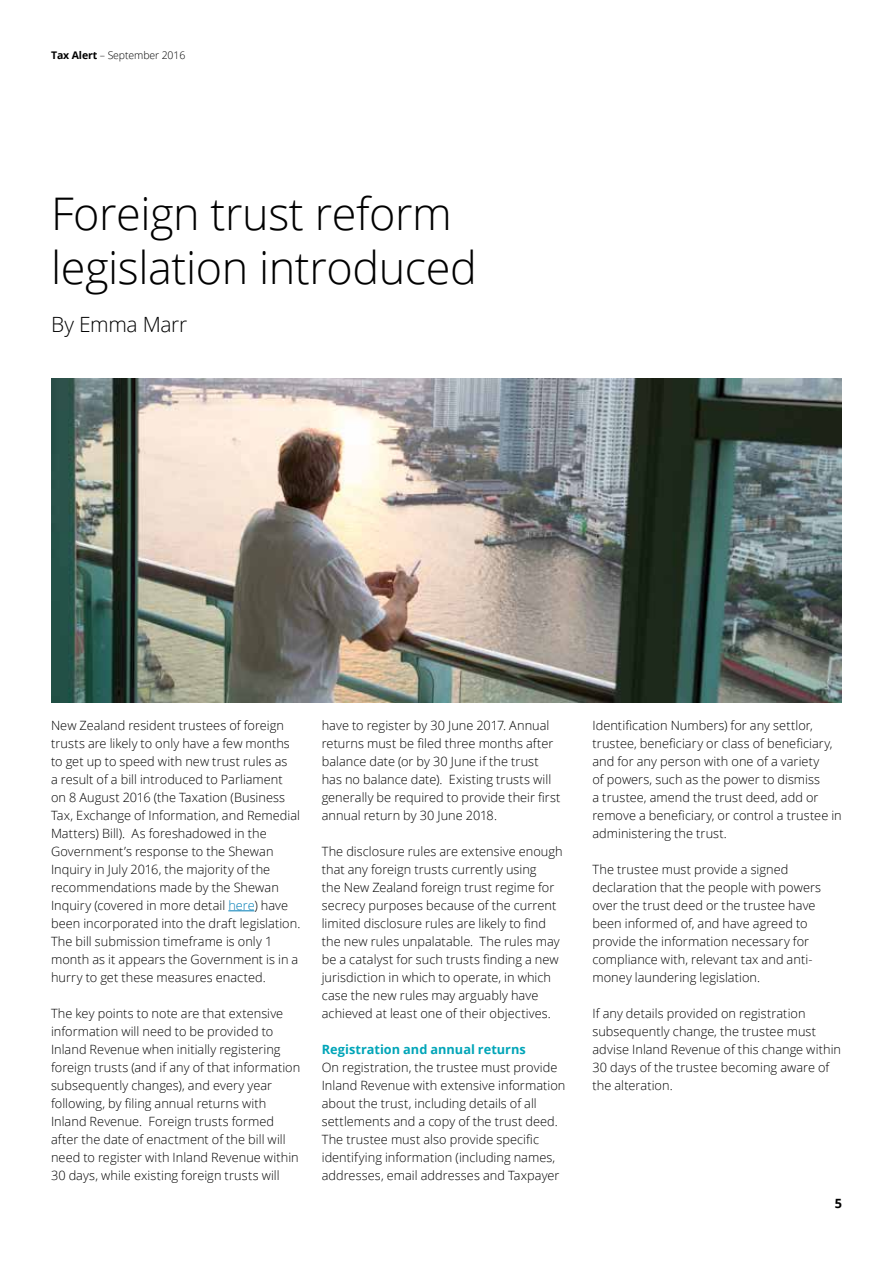
<style>
.page{position:relative;width:893px;height:1263px;background:#fff}
.page>*{position:absolute;margin:0;border:0;box-sizing:border-box;transform-origin:0 0}
.t1{font:300 45px/54px "Open Sans";letter-spacing:-.01em;color:#000}
.t2{font:300 21px "Open Sans";letter-spacing:-.015em;color:#000}
.t3{font:300 12.75px/18px "Open Sans";letter-spacing:.005em;color:#000}
.t4{font:700 12.75px "Open Sans";color:#00a5b8}
.t5{font:700 12.75px "Open Sans";color:#000}
.t6{font:300 10.5px "Open Sans";letter-spacing:-.01em;color:#000}
.s1{font-weight:700}
.s2{color:#007db6}
</style>
<div class="page">
<svg style="left:228px;top:910px;width:26px;height:1px"></svg>
<img style="left:51px;top:378px;width:791px;height:324px">
<p class="t6" style="left:51px;top:48px;width:136px"><span class="s1">Tax Alert</span> – September 2016</p>
<h1 class="t1" style="left:51px;top:185px;width:427px">Foreign trust reform legislation introduced</h1>
<h2 class="t2" style="left:51px;top:310px;width:138px">By Emma Marr</h2>
<p class="t3" style="left:51px;top:716px;width:251px">New Zealand resident trustees of foreign trusts are likely to only have a few months to get up to speed with new trust rules as<br>a result of a bill introduced to Parliament on 8 August 2016 (the Taxation (Business Tax, Exchange of Information, and Remedial Matters) Bill). As foreshadowed in the Government’s response to the Shewan Inquiry in July 2016, the majority of the recommendations made by the Shewan Inquiry (covered in more detail <span class="s2">here</span>) have been incorporated into the draft legislation.<br>The bill submission timeframe is only 1 month as it appears the Government is in a hurry to get these measures enacted.</p>
<p class="t3" style="left:51px;top:1004px;width:251px">The key points to note are that extensive information will need to be provided to Inland Revenue when initially registering foreign trusts (and if any of that information subsequently changes), and every year following, by filing annual returns with Inland Revenue. Foreign trusts formed after the date of enactment of the bill will need to register with Inland Revenue within 30 days, while existing foreign trusts will</p>
<p class="t3" style="left:322px;top:716px;width:240px">have to register by 30 June 2017. Annual returns must be filed three months after balance date (or by 30 June if the trust has no balance date). Existing trusts will generally be required to provide their first annual return by 30 June 2018.</p>
<p class="t3" style="left:322px;top:842px;width:242px">The disclosure rules are extensive enough that any foreign trusts currently using<br>the New Zealand foreign trust regime for secrecy purposes because of the current limited disclosure rules are likely to find the new rules unpalatable. The rules may be a catalyst for such trusts finding a new jurisdiction in which to operate, in which case the new rules may arguably have achieved at least one of their objectives.</p>
<p class="t4" style="left:322px;top:1040px;width:206px">Registration and annual returns</p>
<p class="t3" style="left:322px;top:1058px;width:245px">On registration, the trustee must provide Inland Revenue with extensive information about the trust, including details of all settlements and a copy of the trust deed.<br>The trustee must also provide specific identifying information (including names, addresses, email addresses and Taxpayer</p>
<p class="t3" style="left:592px;top:716px;width:251px">Identification Numbers) for any settlor, trustee, beneficiary or class of beneficiary, and for any person with one of a variety<br>of powers, such as the power to dismiss<br>a trustee, amend the trust deed, add or remove a beneficiary, or control a trustee in administering the trust.</p>
<p class="t3" style="left:592px;top:860px;width:230px">The trustee must provide a signed declaration that the people with powers over the trust deed or the trustee have been informed of, and have agreed to provide the information necessary for compliance with, relevant tax and anti&shy;money laundering legislation.</p>
<p class="t3" style="left:592px;top:1004px;width:250px">If any details provided on registration subsequently change, the trustee must advise Inland Revenue of this change within 30 days of the trustee becoming aware of the alteration.</p>
<p class="t5" style="left:835px;top:1195px;width:9px">5</p>
</div>
